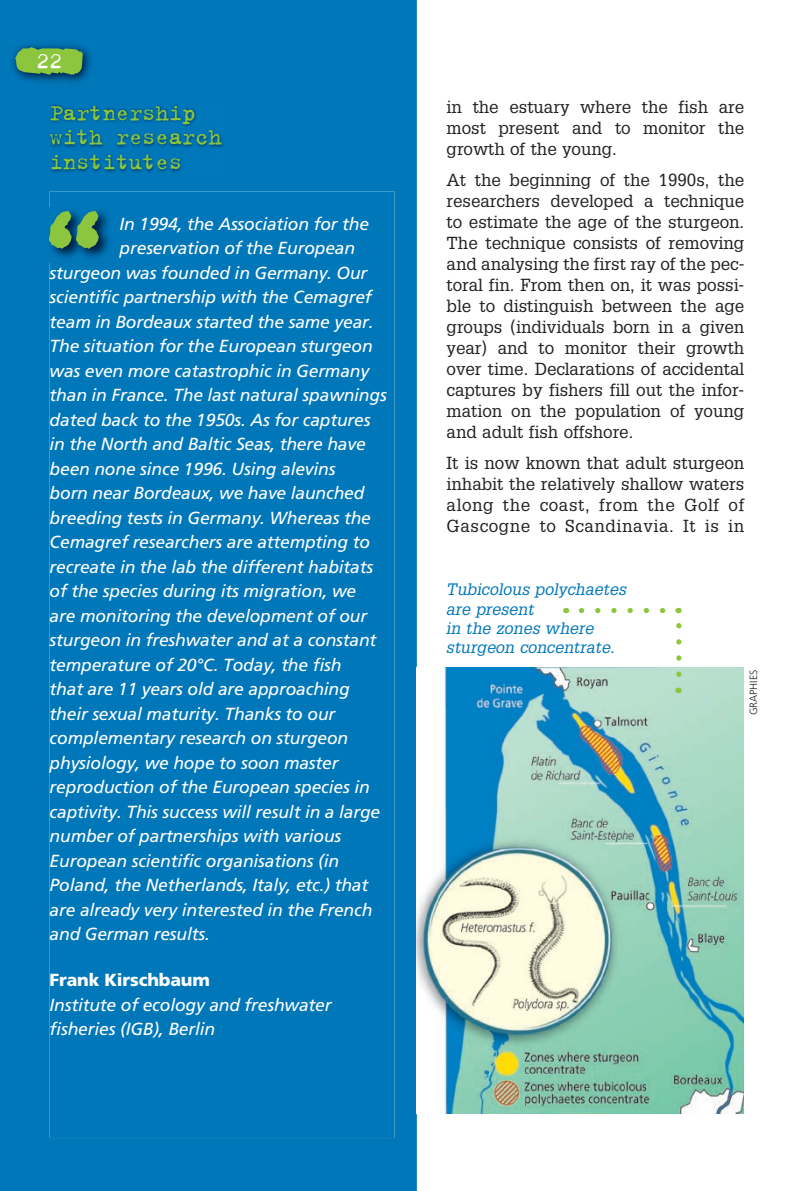
<style>
.page{position:relative;width:794px;height:1191px;background:#fff}
.page>*{position:absolute;margin:0;border:0;box-sizing:border-box;transform-origin:0 0}
.t1{font:126px "Trixie";color:#8bc63e}
.t2{font:24.5px/24.5px "Trixie";letter-spacing:-.01em;color:#8bc63e}
.t3{font:24.5px "Trixie";color:#fff}
.t4{font:18.38px/21px "Glytus";letter-spacing:-.005em;color:#231f20;text-align:justify}
.t5{font:italic 17.5px/24.5px "Frutiger";letter-spacing:-.01em;color:#fff}
.t6{font:italic 17.5px/19.2px "Glytus";letter-spacing:-.005em;color:#0077b9}
.t7{font:900 17.5px "Frutiger";letter-spacing:-.01em;color:#fff}
.t8{font:300 10.5px "Frutiger";color:#231f20}
</style>
<div class="page">
<div style="left:0;top:0;width:417px;height:1191px;background:#0077b9"></div>
<img style="left:417px;top:667px;width:326px;height:446px">
<img style="left:8px;top:40px;width:86px;height:47px">
<svg style="left:15px;top:47px;width:68px;height:28px;background:#71b04b"></svg>
<div style="left:50px;top:191px;width:344px;height:947px;background:#0077b9"></div>
<img style="left:45px;top:207px;width:68px;height:55px">
<img style="left:48px;top:104px;width:177px;height:70px">
<svg style="left:566px;top:608px;width:115px;height:85px"></svg>
<h2 class="t3" style="left:36px;top:44px;width:28px">22</h2>
<h2 class="t2" style="left:50px;top:99px;width:174px">Partnership with research institutes</h2>
<h1 class="t1" style="left:41px;top:192px;width:71px">“</h1>
<p class="t5" style="left:120px;top:211px;width:251px">In 1994, the Association for the</p>
<p class="t5" style="left:120px;top:235px;width:237px">preservation of the European</p>
<p class="t5" style="left:50px;top:260px;width:319px">sturgeon was founded in Germany. Our</p>
<p class="t5" style="left:50px;top:284px;width:324px">scientific partnership with the Cemagref</p>
<p class="t5" style="left:50px;top:309px;width:326px">team in Bordeaux started the same year.</p>
<p class="t5" style="left:50px;top:333px;width:325px">The situation for the European sturgeon</p>
<p class="t5" style="left:50px;top:358px;width:321px">was even more catastrophic in Germany</p>
<p class="t5" style="left:50px;top:382px;width:339px">than in France. The last natural spawnings</p>
<p class="t5" style="left:50px;top:407px;width:322px">dated back to the 1950s. As for captures</p>
<p class="t5" style="left:50px;top:431px;width:318px">in the North and Baltic Seas, there have</p>
<p class="t5" style="left:50px;top:456px;width:287px">been none since 1996. Using alevins</p>
<p class="t5" style="left:50px;top:480px;width:316px">born near Bordeaux, we have launched</p>
<p class="t5" style="left:50px;top:505px;width:323px">breeding tests in Germany. Whereas the</p>
<p class="t5" style="left:50px;top:529px;width:322px">Cemagref researchers are attempting to</p>
<p class="t5" style="left:50px;top:554px;width:325px">recreate in the lab the different habitats</p>
<p class="t5" style="left:50px;top:578px;width:308px">of the species during its migration, we</p>
<p class="t5" style="left:50px;top:603px;width:319px">are monitoring the development of our</p>
<p class="t5" style="left:50px;top:627px;width:328px">sturgeon in freshwater and at a constant</p>
<p class="t5" style="left:50px;top:652px;width:293px">temperature of 20°C. Today, the fish</p>
<p class="t5" style="left:50px;top:676px;width:302px">that are 11 years old are approaching</p>
<p class="t5" style="left:50px;top:701px;width:287px">their sexual maturity. Thanks to our</p>
<p class="t5" style="left:50px;top:725px;width:300px">complementary research on sturgeon</p>
<p class="t5" style="left:50px;top:750px;width:290px">physiology, we hope to soon master</p>
<p class="t5" style="left:50px;top:774px;width:322px">reproduction of the European species in</p>
<p class="t5" style="left:50px;top:799px;width:332px">captivity. This success will result in a large</p>
<p class="t5" style="left:50px;top:823px;width:293px">number of partnerships with various</p>
<p class="t5" style="left:50px;top:848px;width:291px">European scientific organisations (in</p>
<p class="t5" style="left:50px;top:872px;width:320px">Poland, the Netherlands, Italy, etc.) that</p>
<p class="t5" style="left:50px;top:897px;width:324px">are already very interested in the French</p>
<p class="t5" style="left:50px;top:921px;width:162px">and German results.</p>
<p class="t7" style="left:50px;top:969px;width:162px">Frank Kirschbaum</p>
<p class="t5" style="left:50px;top:992px;width:283px">Institute of ecology and freshwater fisheries (IGB), Berlin</p>
<p class="t4" style="left:446px;top:96px;width:299px">in the estuary where the fish are most present and to monitor the growth of the young.</p>
<p class="t4" style="left:446px;top:169px;width:299px">At the beginning of the 1990s, the researchers developed a technique to estimate the age of the sturgeon.<br>The technique consists of removing and analysing the first ray of the pec&shy;toral fin. From then on, it was possi&shy;ble to distinguish between the age groups (individuals born in a given year) and to monitor their growth over time. Declarations of accidental captures by fishers fill out the infor&shy;mation on the population of young and adult fish offshore.</p>
<p class="t4" style="left:446px;top:452px;width:299px">It is now known that adult sturgeon inhabit the relatively shallow waters along the coast, from the Golf of Gascogne to Scandinavia. It is in</p>
<p class="t6" style="left:446px;top:580px;width:182px">Tubicolous polychaetes are present<br>in the zones where sturgeon concentrate.</p>
<p class="t8" style="left:747px;top:715px;width:47px;rotate:-90deg">GRAPHIES</p>
</div>
